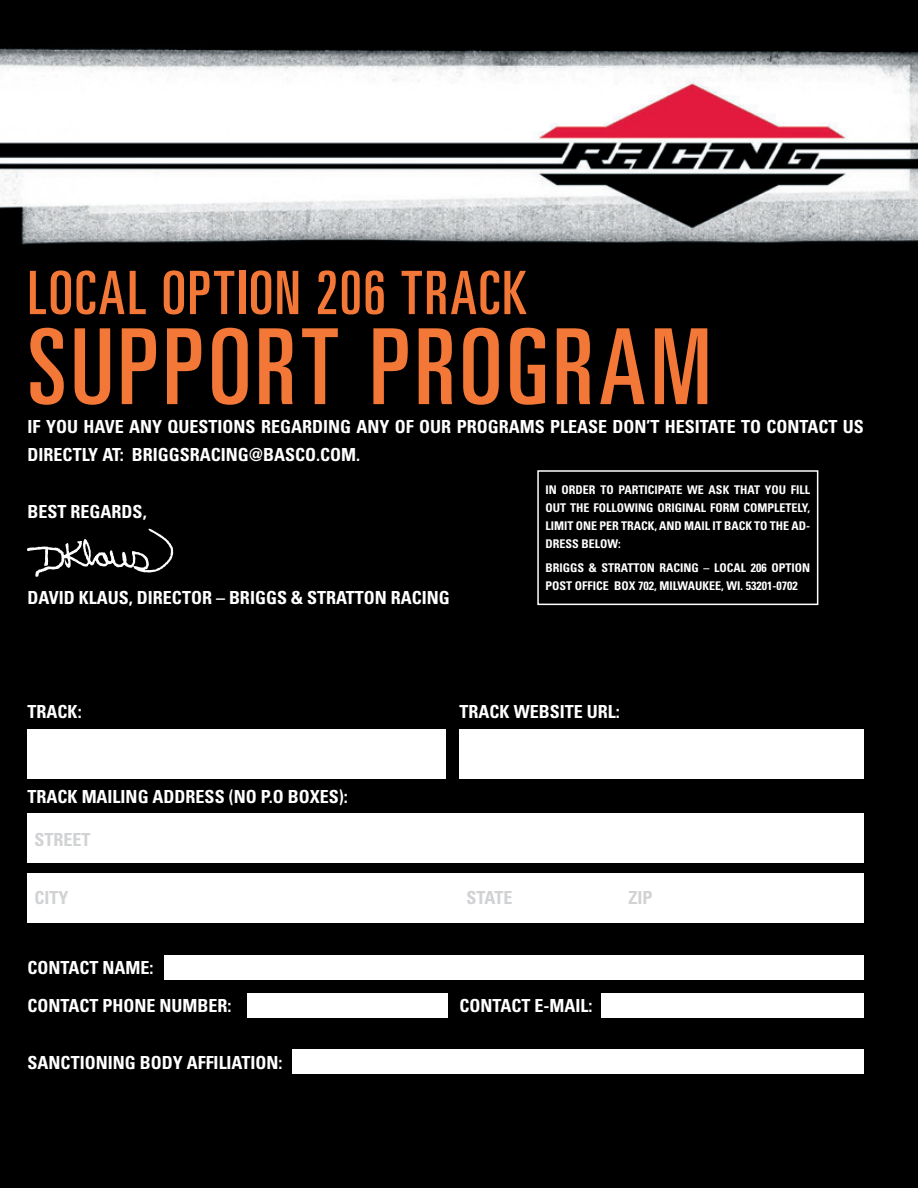
<style>
.page{position:relative;width:918px;height:1188px;background:#fff}
.page>*{position:absolute;margin:0;border:0;box-sizing:border-box;transform-origin:0 0}
.t1{font:ultra-condensed 105px "Univers LT Std";color:#f37736}
.t2{font:ultra-condensed 60px "Univers LT Std";letter-spacing:.035em;color:#f37736}
.t3{font:700 condensed 18px "Univers LT Std";color:#fff}
.t4{font:700 condensed 18px "Univers LT Std";color:#d1d2d4}
.t5{font:700 condensed 12px/18px "Univers LT Std";color:#fff}
</style>
<div class="page">
<img style="left:0;top:0;width:918px;height:1188px">
<div style="left:27px;top:814px;width:837px;height:49px;background:#fff"></div>
<div style="left:27px;top:873px;width:837px;height:50px;background:#fff"></div>
<div style="left:164px;top:955px;width:700px;height:25px;background:#fff"></div>
<div style="left:292px;top:1049px;width:572px;height:25px;background:#fff"></div>
<div style="left:248px;top:993px;width:200px;height:24px;background:#fff"></div>
<div style="left:602px;top:993px;width:262px;height:24px;background:#fff"></div>
<div style="left:27px;top:729px;width:419px;height:50px;background:#fff"></div>
<div style="left:459px;top:729px;width:405px;height:50px;background:#fff"></div>
<svg style="left:27px;top:529px;width:147px;height:48px;background:#272728"></svg>
<div style="left:537px;top:470px;width:281px;height:135px;border:2px solid #fff"></div>
<p class="t2" style="left:28px;top:259px;width:423px">LOCAL OPTION 206 TRACK</p>
<p class="t1" style="left:28px;top:307px;width:88px">SUPPOR</p>
<p class="t3" style="left:28px;top:415px;width:838px">IF YOU HAVE ANY QUESTIONS REGARDING ANY OF OUR PROGRAMS PLEASE DON’T HESITATE TO CONTACT US</p>
<p class="t1" style="left:301px;top:307px;width:117px">T PROGRAM</p>
<p class="t3" style="left:28px;top:444px;width:334px">DIRECTLY AT: BRIGGSRACING@BASCO.COM.</p>
<p class="t3" style="left:28px;top:501px;width:121px">BEST REGARDS,</p>
<p class="t3" style="left:28px;top:586px;width:424px">DAVID KLAUS, DIRECTOR – BRIGGS &amp; STRATTON RACING</p>
<p class="t5" style="left:546px;top:480px;width:266px">IN ORDER TO PARTICIPATE WE ASK THAT YOU FILL OUT THE FOLLOWING ORIGINAL FORM COMPLETELY, LIMIT ONE PER TRACK, AND MAIL IT BACK TO THE AD-DRESS BELOW:</p>
<p class="t5" style="left:546px;top:559px;width:254px">BRIGGS &amp; STRATTON RACING – LOCAL 206 OPTION<br>POST OFFICE BOX 702, MILWAUKEE, WI . 53201-0702</p>
<p class="t3" style="left:28px;top:700px;width:20px">TRACK</p>
<p class="t3" style="left:78px;top:700px;width:5px">:</p>
<p class="t3" style="left:460px;top:700px;width:20px">TRACK</p>
<p class="t3" style="left:514px;top:700px;width:108px">WEBSITEURL:</p>
<p class="t3" style="left:28px;top:786px;width:20px">TRACK</p>
<p class="t3" style="left:82px;top:786px;width:268px">MAILING ADDRESS (NO P.O BOXES):</p>
<p class="t4" style="left:34px;top:828px;width:58px">STREET</p>
<p class="t4" style="left:34px;top:886px;width:67px">CITYS</p>
<p class="t4" style="left:477px;top:886px;width:49px">TATEZIP</p>
<p class="t3" style="left:28px;top:957px;width:12px">CON</p>
<p class="t3" style="left:61px;top:957px;width:55px">TAC T NAME</p>
<p class="t3" style="left:150px;top:957px;width:5px">:</p>
<p class="t3" style="left:28px;top:994px;width:12px">CON</p>
<p class="t3" style="left:61px;top:994px;width:54px">TAC T PHONE</p>
<p class="t3" style="left:160px;top:994px;width:13px">NUM</p>
<p class="t3" style="left:198px;top:994px;width:71px">BER: CON</p>
<p class="t3" style="left:493px;top:994px;width:101px">TACT E-MAI L:</p>
<p class="t3" style="left:28px;top:1051px;width:256px">SANCTIONING BODY AFFILIATION:</p>
</div>
